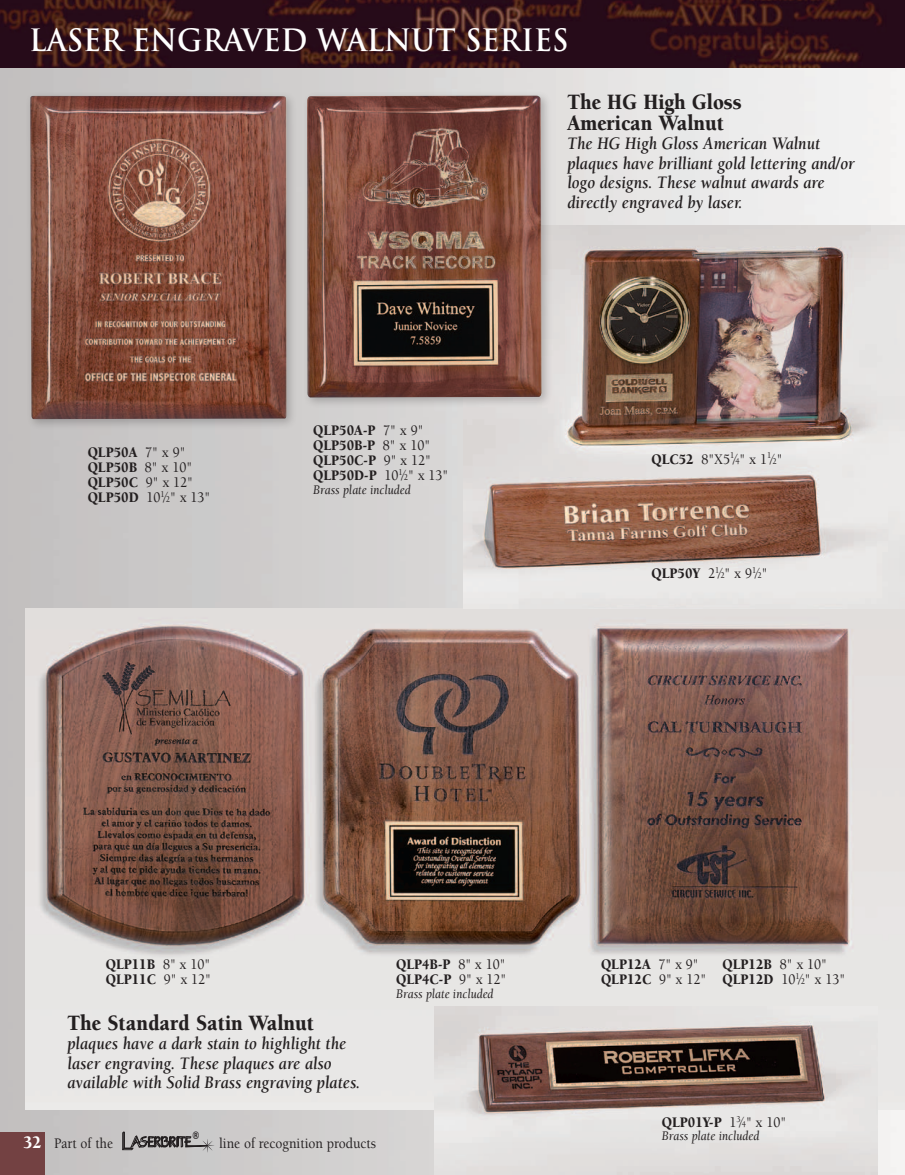
<style>
.page{position:relative;width:905px;height:1175px;background:#fff}
.page>*{position:absolute;margin:0;border:0;box-sizing:border-box;transform-origin:0 0}
.t1{font:700 30px "Trajan";color:#fff;scale:.95 1}
.t2{font:900 22.5px/21px "Berkeley";color:#231f20;scale:.9 1}
.t3{font:italic 700 18px/19.5px "Berkeley";color:#231f20;scale:.9 1}
.t4{font:500 15px/15px "Berkeley";color:#231f20;scale:.9 1}
.t5{font:900 15px/15px "Berkeley";color:#231f20;scale:.9 1}
.t6{font:italic 13.5px "Berkeley";color:#231f20;scale:.9 1}
.t7{font:700 10.5px "Helvetica";color:#231f20;scale:.8 1}
.s1{font-weight:900}
.s2{font-size:9px}
.s3{font-weight:500}
.s4{font-weight:500;font-size:9px}
.s5{font-weight:900;font-size:18px;color:#fff}
</style>
<div class="page">
<img style="left:0;top:0;width:905px;height:1174px">
<img style="left:25px;top:608px;width:879px;height:501px">
<img style="left:463px;top:225px;width:441px;height:383px">
<img style="left:434px;top:1006px;width:444px;height:168px">
<img style="left:0;top:0;width:904px;height:68px">
<div style="left:0;top:1132px;width:44px;height:42px;background:#734142"></div>
<svg style="left:122px;top:1131px;width:92px;height:21px;background:#999797"></svg>
<div style="left:24px;top:90px;width:528px;height:340px;background:#231f20;opacity:.25"></div>
<img style="left:30px;top:96px;width:511px;height:323px">
<h1 class="t1" style="left:29px;top:21px;width:569px">LASER ENGRAVED WALNUT SERIES</h1>
<p class="t4" style="left:88px;top:445px;width:138px"><span class="s1">QLP50A</span> 7" x 9"<br><span class="s1">QLP50B</span> 8" x 10"<br><span class="s1">QLP50C</span> 9" x 12"<br><span class="s1">QLP50D</span> 10<sup>1</sup>⁄<span class="s2">2</span>" x 13"</p>
<p class="t5" style="left:313px;top:423px;width:152px">QLP50A-P <span class="s3">7" x 9"<br></span>QLP50B-P <span class="s3">8" x 10"<br></span>QLP50C-P <span class="s3">9" x 12"<br></span>QLP50D-P <span class="s3">10</span><sup>1</sup><span class="s3">⁄</span><span class="s4">2</span><span class="s3">" x 13"</span></p>
<p class="t6" style="left:313px;top:482px;width:110px">Brass plate included</p>
<p class="t2" style="left:567px;top:91px;width:195px">The HG High Gloss<br>American Walnut</p>
<p class="t3" style="left:567px;top:134px;width:321px">The HG High Gloss American Walnut plaques have brilliant gold lettering and/or logo designs. These walnut awards are directly engraved by laser.</p>
<p class="t4" style="left:651px;top:452px;width:147px"><span class="s1">QLC52</span> 8"X5<sup>1</sup>⁄<span class="s2">4</span>" x 1<sup>1</sup>⁄<span class="s2">2</span>"</p>
<p class="t4" style="left:651px;top:566px;width:130px"><span class="s1">QLP50Y</span> 2<sup>1</sup>⁄<span class="s2">2</span>" x 9<sup>1</sup>⁄<span class="s2">2</span>"</p>
<p class="t5" style="left:106px;top:957px;width:118px">QLP11B <span class="s3">8" x 10"<br></span>QLP11C <span class="s3">9" x 12"</span></p>
<p class="t5" style="left:396px;top:957px;width:124px">QLP4B-P <span class="s3">8" x 10"<br></span>QLP4C-P <span class="s3">9" x 12"</span></p>
<p class="t6" style="left:396px;top:986px;width:110px">Brass plate included</p>
<p class="t2" style="left:68px;top:1012px;width:275px">The Standard Satin Walnut</p>
<p class="t3" style="left:68px;top:1034px;width:327px">plaques have a dark stain to highlight the laser engraving. These plaques are also available with Solid Brass engraving plates.</p>
<p class="t4" style="left:24px;top:1136px;width:101px"><span class="s5">32</span> Part of the</p>
<p class="t7" style="left:193px;top:1127px;width:9px">®</p>
<p class="t4" style="left:219px;top:1136px;width:176px">line of recognition products</p>
<p class="t5" style="left:601px;top:957px;width:110px">QLP12A <span class="s3">7" x 9"</span></p>
<p class="t4" style="left:601px;top:957px;width:273px;text-indent:121px"><span class="s1">QLP12B</span> 8" x 10"<br><span class="s1">QLP12C</span> 9" x 12" <span class="s1">QLP12D</span> 10<sup>1</sup>⁄<span class="s2">2</span>" x 13"</p>
<p class="t5" style="left:661px;top:1115px;width:140px">QLP01Y-P <span class="s3">1</span><sup>3</sup><span class="s3">⁄</span><span class="s4">4</span><span class="s3">" x 10"</span></p>
<p class="t6" style="left:662px;top:1129px;width:110px">Brass plate included</p>
</div>
